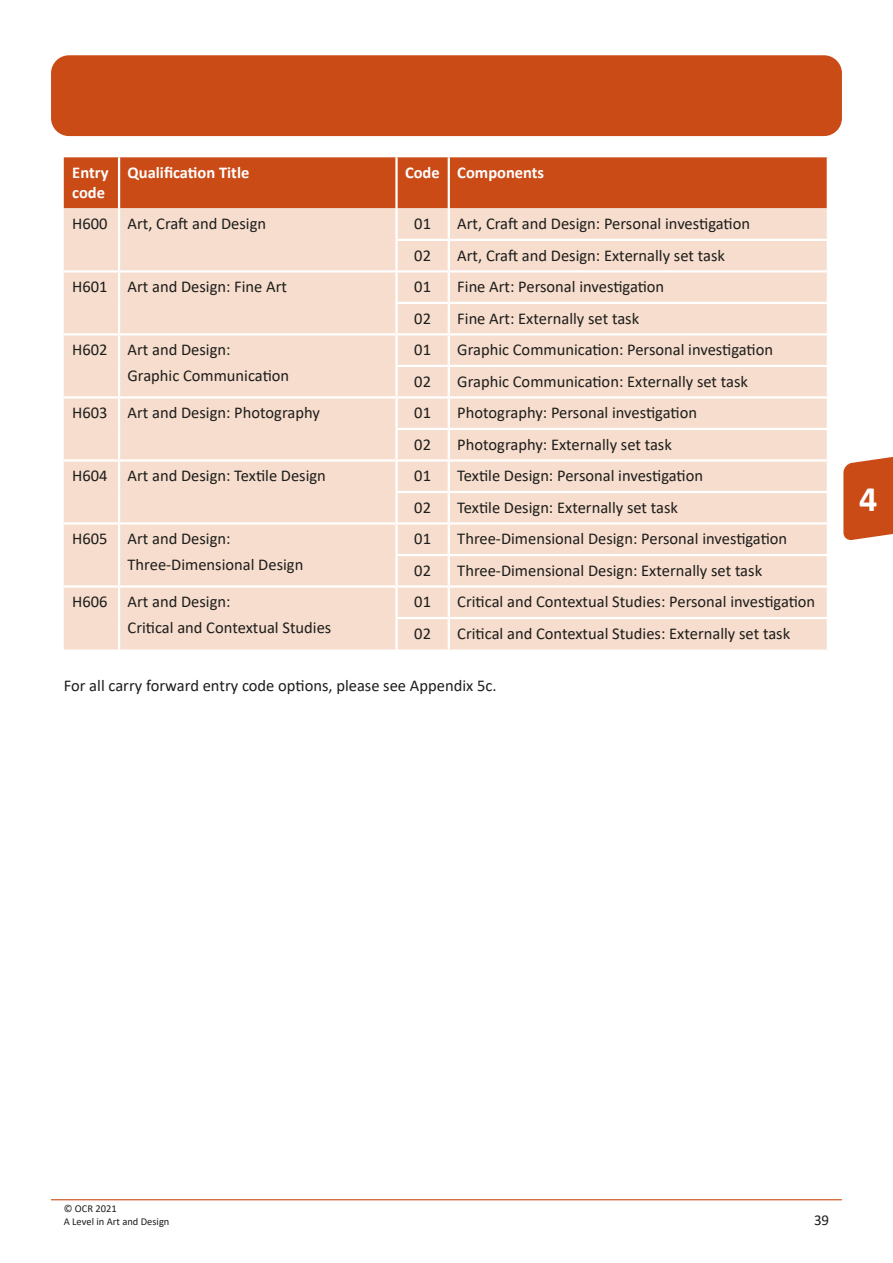
<style>
.page{position:relative;width:893px;height:1263px;background:#fff}
.page>*{position:absolute;margin:0;border:0;box-sizing:border-box;transform-origin:0 0}
.t1{font:700 36px "Calibri";color:#fff}
.TableText{font:16.5px "Calibri";color:#1d1d1b}
.BodyText{font:16.5px "Calibri";color:#1d1d1b}
.Table_heading{font:700 16.5px/19.5px "Calibri";color:#fff}
.t2{font:15px "Calibri";color:#1d1d1b}
.t3{font:10.5px/12.8px "Calibri";color:#1d1d1b}
</style>
<div class="page">
<hr style="left:51px;top:1199px;width:791px;height:1px;background:#cb4b17">
<div style="left:51px;top:55px;width:791px;height:81px;background:#cb4b17;border-radius:18px"></div>
<svg style="left:843px;top:456px;width:50px;height:85px;background:#d05e30"></svg>
<div style="left:64px;top:157px;width:763px;height:51px;background:#cb4b17"></div>
<div style="left:64px;top:208px;width:763px;height:441px;background:#f6ddcd"></div>
<hr style="left:118px;top:157px;width:2px;height:51px;background:#fff">
<hr style="left:395px;top:157px;width:3px;height:51px;background:#fff">
<hr style="left:448px;top:157px;width:2px;height:51px;background:#fff">
<hr style="left:118px;top:208px;width:2px;height:32px;background:#fff">
<hr style="left:118px;top:240px;width:2px;height:30px;background:#fff">
<hr style="left:395px;top:208px;width:3px;height:31px;background:#fff">
<hr style="left:448px;top:208px;width:2px;height:31px;background:#fff">
<hr style="left:395px;top:239px;width:54px;height:2px;background:#fff">
<hr style="left:395px;top:241px;width:3px;height:29px;background:#fff">
<hr style="left:449px;top:239px;width:380px;height:2px;background:#fff">
<hr style="left:448px;top:241px;width:2px;height:29px;background:#fff">
<hr style="left:64px;top:270px;width:55px;height:2px;background:#fff">
<hr style="left:119px;top:270px;width:277px;height:2px;background:#fff">
<hr style="left:118px;top:272px;width:2px;height:31px;background:#fff">
<hr style="left:118px;top:303px;width:2px;height:30px;background:#fff">
<hr style="left:396px;top:270px;width:53px;height:2px;background:#fff">
<hr style="left:395px;top:272px;width:3px;height:30px;background:#fff">
<hr style="left:449px;top:270px;width:380px;height:2px;background:#fff">
<hr style="left:448px;top:272px;width:2px;height:30px;background:#fff">
<hr style="left:395px;top:302px;width:54px;height:2px;background:#fff">
<hr style="left:395px;top:304px;width:3px;height:29px;background:#fff">
<hr style="left:449px;top:302px;width:380px;height:2px;background:#fff">
<hr style="left:448px;top:304px;width:2px;height:29px;background:#fff">
<hr style="left:64px;top:333px;width:55px;height:2px;background:#fff">
<hr style="left:119px;top:333px;width:277px;height:2px;background:#fff">
<hr style="left:118px;top:335px;width:2px;height:31px;background:#fff">
<hr style="left:118px;top:366px;width:2px;height:30px;background:#fff">
<hr style="left:396px;top:333px;width:53px;height:2px;background:#fff">
<hr style="left:395px;top:335px;width:3px;height:30px;background:#fff">
<hr style="left:449px;top:333px;width:380px;height:2px;background:#fff">
<hr style="left:448px;top:335px;width:2px;height:30px;background:#fff">
<hr style="left:395px;top:365px;width:54px;height:2px;background:#fff">
<hr style="left:395px;top:367px;width:3px;height:29px;background:#fff">
<hr style="left:449px;top:365px;width:380px;height:2px;background:#fff">
<hr style="left:448px;top:367px;width:2px;height:29px;background:#fff">
<hr style="left:64px;top:396px;width:55px;height:3px;background:#fff">
<hr style="left:119px;top:396px;width:277px;height:3px;background:#fff">
<hr style="left:118px;top:399px;width:2px;height:30px;background:#fff">
<hr style="left:118px;top:429px;width:2px;height:30px;background:#fff">
<hr style="left:396px;top:396px;width:53px;height:3px;background:#fff">
<hr style="left:395px;top:399px;width:3px;height:29px;background:#fff">
<hr style="left:449px;top:396px;width:380px;height:3px;background:#fff">
<hr style="left:448px;top:399px;width:2px;height:29px;background:#fff">
<hr style="left:395px;top:428px;width:54px;height:2px;background:#fff">
<hr style="left:395px;top:430px;width:3px;height:29px;background:#fff">
<hr style="left:449px;top:428px;width:380px;height:2px;background:#fff">
<hr style="left:448px;top:430px;width:2px;height:29px;background:#fff">
<hr style="left:64px;top:459px;width:55px;height:3px;background:#fff">
<hr style="left:119px;top:459px;width:277px;height:3px;background:#fff">
<hr style="left:118px;top:462px;width:2px;height:30px;background:#fff">
<hr style="left:118px;top:492px;width:2px;height:30px;background:#fff">
<hr style="left:396px;top:459px;width:53px;height:3px;background:#fff">
<hr style="left:395px;top:462px;width:3px;height:29px;background:#fff">
<hr style="left:449px;top:459px;width:380px;height:3px;background:#fff">
<hr style="left:448px;top:462px;width:2px;height:29px;background:#fff">
<hr style="left:395px;top:491px;width:54px;height:2px;background:#fff">
<hr style="left:395px;top:493px;width:3px;height:29px;background:#fff">
<hr style="left:449px;top:491px;width:380px;height:2px;background:#fff">
<hr style="left:448px;top:493px;width:2px;height:29px;background:#fff">
<hr style="left:64px;top:522px;width:55px;height:3px;background:#fff">
<hr style="left:119px;top:522px;width:277px;height:3px;background:#fff">
<hr style="left:118px;top:525px;width:2px;height:30px;background:#fff">
<hr style="left:118px;top:555px;width:2px;height:30px;background:#fff">
<hr style="left:396px;top:522px;width:53px;height:3px;background:#fff">
<hr style="left:395px;top:525px;width:3px;height:29px;background:#fff">
<hr style="left:449px;top:522px;width:380px;height:3px;background:#fff">
<hr style="left:448px;top:525px;width:2px;height:29px;background:#fff">
<hr style="left:395px;top:554px;width:54px;height:2px;background:#fff">
<hr style="left:395px;top:556px;width:3px;height:29px;background:#fff">
<hr style="left:449px;top:554px;width:380px;height:2px;background:#fff">
<hr style="left:448px;top:556px;width:2px;height:29px;background:#fff">
<hr style="left:64px;top:585px;width:55px;height:3px;background:#fff">
<hr style="left:119px;top:585px;width:277px;height:3px;background:#fff">
<hr style="left:118px;top:588px;width:2px;height:30px;background:#fff">
<hr style="left:118px;top:618px;width:2px;height:31px;background:#fff">
<hr style="left:396px;top:585px;width:53px;height:3px;background:#fff">
<hr style="left:395px;top:588px;width:3px;height:29px;background:#fff">
<hr style="left:449px;top:585px;width:380px;height:3px;background:#fff">
<hr style="left:448px;top:588px;width:2px;height:29px;background:#fff">
<hr style="left:395px;top:617px;width:54px;height:2px;background:#fff">
<hr style="left:395px;top:619px;width:3px;height:30px;background:#fff">
<hr style="left:449px;top:617px;width:380px;height:2px;background:#fff">
<hr style="left:448px;top:619px;width:2px;height:30px;background:#fff">
<h1 class="Table_heading" style="left:72px;top:163px;width:38px">Entry code</h1>
<h1 class="Table_heading" style="left:128px;top:163px;width:123px">Qualification Title</h1>
<h1 class="Table_heading" style="left:405px;top:163px;width:36px">Code</h1>
<h1 class="Table_heading" style="left:457px;top:163px;width:88px">Components</h1>
<p class="TableText" style="left:72px;top:212px;width:37px">H600</p>
<p class="TableText" style="left:128px;top:212px;width:140px">Art, Craft and Design</p>
<p class="TableText" style="left:414px;top:212px;width:18px">01</p>
<p class="TableText" style="left:457px;top:212px;width:294px">Art, Craft and Design: Personal investigation</p>
<p class="TableText" style="left:414px;top:244px;width:18px">02</p>
<p class="TableText" style="left:457px;top:244px;width:269px">Art, Craft and Design: Externally set task</p>
<p class="TableText" style="left:72px;top:275px;width:37px">H601</p>
<p class="TableText" style="left:128px;top:275px;width:161px">Art and Design: Fine Art</p>
<p class="TableText" style="left:414px;top:275px;width:18px">01</p>
<p class="TableText" style="left:457px;top:275px;width:208px">Fine Art: Personal investigation</p>
<p class="TableText" style="left:414px;top:307px;width:18px">02</p>
<p class="TableText" style="left:457px;top:307px;width:183px">Fine Art: Externally set task</p>
<p class="TableText" style="left:72px;top:338px;width:37px">H602</p>
<p class="TableText" style="left:128px;top:338px;width:104px">Art and Design:</p>
<p class="TableText" style="left:128px;top:364px;width:163px">Graphic Communication</p>
<p class="TableText" style="left:414px;top:338px;width:18px">01</p>
<p class="TableText" style="left:457px;top:338px;width:317px">Graphic Communication: Personal investigation</p>
<p class="TableText" style="left:414px;top:370px;width:18px">02</p>
<p class="TableText" style="left:457px;top:370px;width:292px">Graphic Communication: Externally set task</p>
<p class="TableText" style="left:72px;top:401px;width:37px">H603</p>
<p class="TableText" style="left:128px;top:401px;width:194px">Art and Design: Photography</p>
<p class="TableText" style="left:414px;top:401px;width:18px">01</p>
<p class="TableText" style="left:457px;top:401px;width:241px">Photography: Personal investigation</p>
<p class="TableText" style="left:414px;top:433px;width:18px">02</p>
<p class="TableText" style="left:457px;top:433px;width:216px">Photography: Externally set task</p>
<p class="TableText" style="left:72px;top:464px;width:37px">H604</p>
<p class="TableText" style="left:128px;top:464px;width:200px">Art and Design: Textile Design</p>
<p class="TableText" style="left:414px;top:464px;width:18px">01</p>
<p class="TableText" style="left:457px;top:464px;width:247px">Textile Design: Personal investigation</p>
<p class="TableText" style="left:414px;top:496px;width:18px">02</p>
<p class="TableText" style="left:457px;top:496px;width:222px">Textile Design: Externally set task</p>
<p class="TableText" style="left:72px;top:527px;width:37px">H605</p>
<p class="TableText" style="left:128px;top:527px;width:104px">Art and Design:</p>
<p class="TableText" style="left:128px;top:553px;width:177px">Three-Dimensional Design</p>
<p class="TableText" style="left:414px;top:527px;width:18px">01</p>
<p class="TableText" style="left:457px;top:527px;width:331px">Three-Dimensional Design: Personal investigation</p>
<p class="TableText" style="left:414px;top:559px;width:18px">02</p>
<p class="TableText" style="left:457px;top:559px;width:306px">Three-Dimensional Design: Externally set task</p>
<p class="TableText" style="left:414px;top:590px;width:18px">01</p>
<p class="TableText" style="left:457px;top:590px;width:359px">Critical and Contextual Studies: Personal investigation</p>
<p class="TableText" style="left:414px;top:622px;width:18px">02</p>
<p class="TableText" style="left:457px;top:622px;width:334px">Critical and Contextual Studies: Externally set task</p>
<p class="BodyText" style="left:64px;top:674px;width:434px">For all carry forward entry code options, please see Appendix 5c.</p>
<p class="TableText" style="left:72px;top:590px;width:37px">H606</p>
<p class="TableText" style="left:128px;top:590px;width:104px">Art and Design:</p>
<p class="TableText" style="left:128px;top:616px;width:205px">Critical and Contextual Studies</p>
<h1 class="t1" style="left:859px;top:474px;width:20px">4</h1>
<p class="t3" style="left:64px;top:1202px;width:107px">© OCR 2021<br>A Level in Art and Design</p>
<p class="t2" style="left:814px;top:1209px;width:17px">39</p>
</div>
